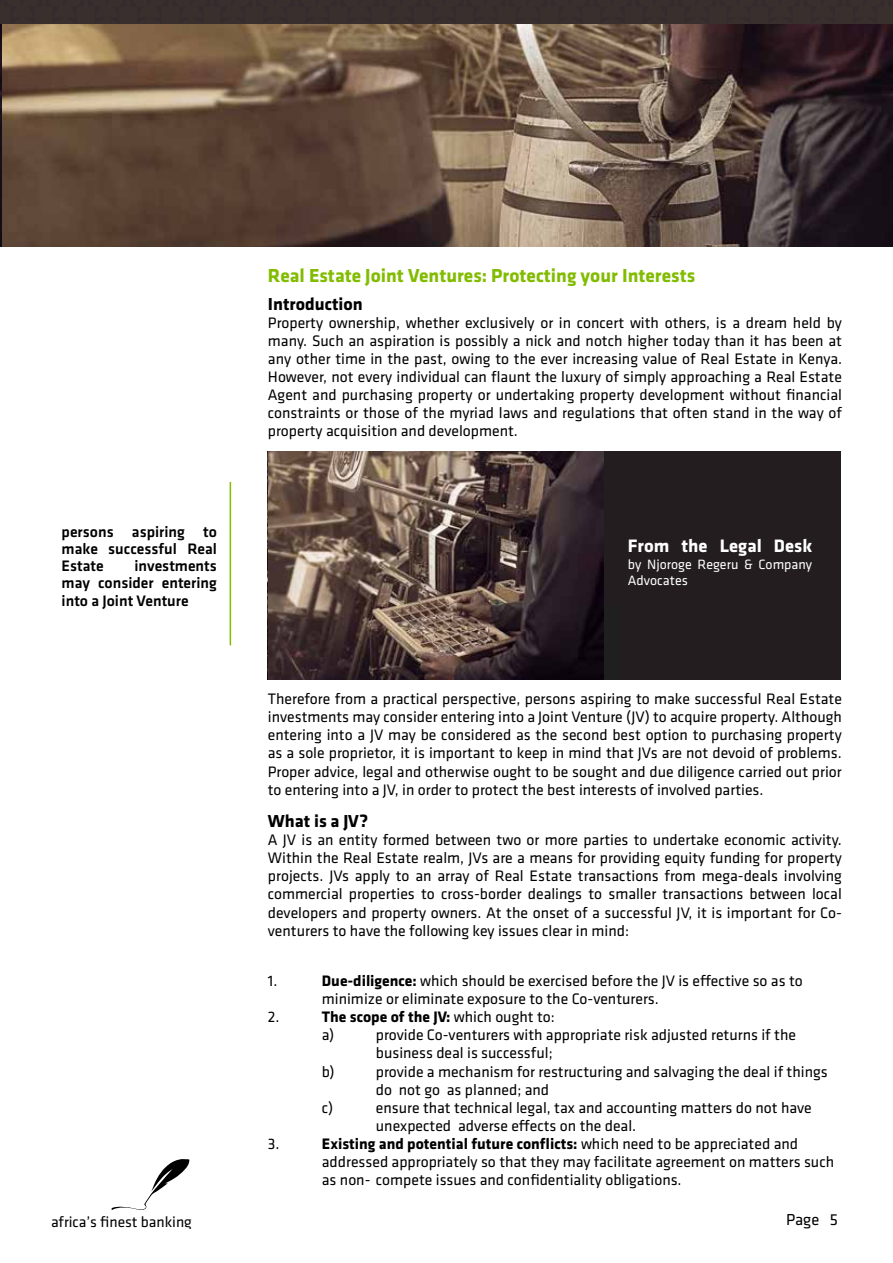
<style>
.page{position:relative;width:893px;height:1263px;background:#fff}
.page>*{position:absolute;margin:0;border:0;box-sizing:border-box;transform-origin:0 0}
.t1{font:700 19.5px "Klavika";color:#82bc00}
.t2{font:700 18.75px "Klavika";color:#fff}
.t3{font:700 18px "Klavika";color:#000}
.t4{font:16.5px "Klavika";color:#000}
.t5{font:15.75px/18.1px "Klavika";color:#000}
.t6{font:500 15.75px/17.2px "Klavika";color:#000;text-align:justify}
.t7{font:700 15.75px/18.1px "Klavika";color:#000}
.t8{font:15.45px "Klavika";color:#000}
.t9{font:13.95px/16.8px "Klavika";color:#fff}
.s1{font-weight:700}
.s2{font-weight:400}
</style>
<div class="page">
<svg style="left:111px;top:1159px;width:79px;height:51px"></svg>
<img style="left:2px;top:24px;width:891px;height:223px">
<img style="left:0;top:24px;width:2px;height:223px">
<div style="left:0;top:0;width:893px;height:24px;background:#392f2c"></div>
<hr style="left:230px;top:482px;width:1px;height:163px;background:#82bc00">
<div style="left:268px;top:451px;width:572px;height:229px;background:#231d1f"></div>
<img style="left:268px;top:451px;width:336px;height:228px">
<p class="t1" style="left:268px;top:261px;width:429px">Real Estate Joint Ventures: Protecting your Interests</p>
<p class="t6" style="left:62px;top:522px;width:157px">persons aspiring to make successful Real Estate</p>
<p class="t6" style="left:62px;top:557px;width:157px;text-indent:73px">investments may consider entering into a Joint Venture</p>
<p class="t3" style="left:268px;top:291px;width:96px">Introduction</p>
<p class="t5" style="left:268px;top:313px;width:576px;text-align:justify">Property ownership, whether exclusively or in concert with others, is a dream held by many. Such an aspiration is possibly a nick and notch higher today than it has been at any other time in the past, owing to the ever increasing value of Real Estate in Kenya.<br>However, not every individual can flaunt the luxury of simply approaching a Real Estate Agent and purchasing property or undertaking property development without financial constraints or those of the myriad laws and regulations that often stand in the way of property acquisition and development.</p>
<p class="t2" style="left:628px;top:532px;width:186px">From the Legal Desk</p>
<p class="t9" style="left:628px;top:555px;width:186px">by Njoroge Regeru &amp; Company<br>Advocates</p>
<p class="t5" style="left:268px;top:689px;width:576px;text-align:justify">Therefore from a practical perspective, persons aspiring to make successful Real Estate investments may consider entering into a Joint Venture (JV) to acquire property. Although entering into a JV may be considered as the second best option to purchasing property as a sole proprietor, it is important to keep in mind that JVs are not devoid of problems.<br>Proper advice, legal and otherwise ought to be sought and due diligence carried out prior to entering into a JV, in order to protect the best interests of involved parties.</p>
<p class="t3" style="left:268px;top:808px;width:102px">What is a JV?</p>
<p class="t5" style="left:268px;top:830px;width:576px;text-align:justify">A JV is an entity formed between two or more parties to undertake economic activity.<br>Within the Real Estate realm, JVs are a means for providing equity funding for property projects. JVs apply to an array of Real Estate transactions from mega-deals involving commercial properties to cross-border dealings to smaller transactions between local developers and property owners. At the onset of a successful JV, it is important for Co&shy;venturers to have the following key issues clear in mind:</p>
<p class="t5" style="left:268px;top:971px;width:11px">1.</p>
<p class="t5" style="left:322px;top:971px;width:482px"><span class="s1">Due-diligence:</span> which should be exercised before the JV is effective so as to minimize or eliminate exposure to the Co-venturers.</p>
<p class="t5" style="left:268px;top:1007px;width:13px">2.</p>
<p class="t7" style="left:322px;top:1007px;width:234px">The scope of the JV: <span class="s2">which ought to: a)</span></p>
<p class="t5" style="left:376px;top:1025px;width:422px">provide Co-venturers with appropriate risk adjusted returns if the business deal is successful;</p>
<p class="t5" style="left:322px;top:1062px;width:14px">b)</p>
<p class="t5" style="left:376px;top:1062px;width:453px">provide a mechanism for restructuring and salvaging the deal if things do not go as planned; and</p>
<p class="t5" style="left:322px;top:1098px;width:13px">c)</p>
<p class="t5" style="left:376px;top:1098px;width:437px">ensure that technical legal, tax and accounting matters do not have unexpected adverse effects on the deal.</p>
<p class="t5" style="left:268px;top:1134px;width:13px">3.</p>
<p class="t5" style="left:322px;top:1134px;width:514px"><span class="s1">Existing and potential future conflicts:</span> which need to be appreciated and addressed appropriately so that they may facilitate agreement on matters such as non- compete issues and confidentiality obligations.</p>
<p class="t8" style="left:51px;top:1212px;width:142px">africa’s finest banking</p>
<p class="t4" style="left:786px;top:1209px;width:54px">Page 5</p>
</div>
